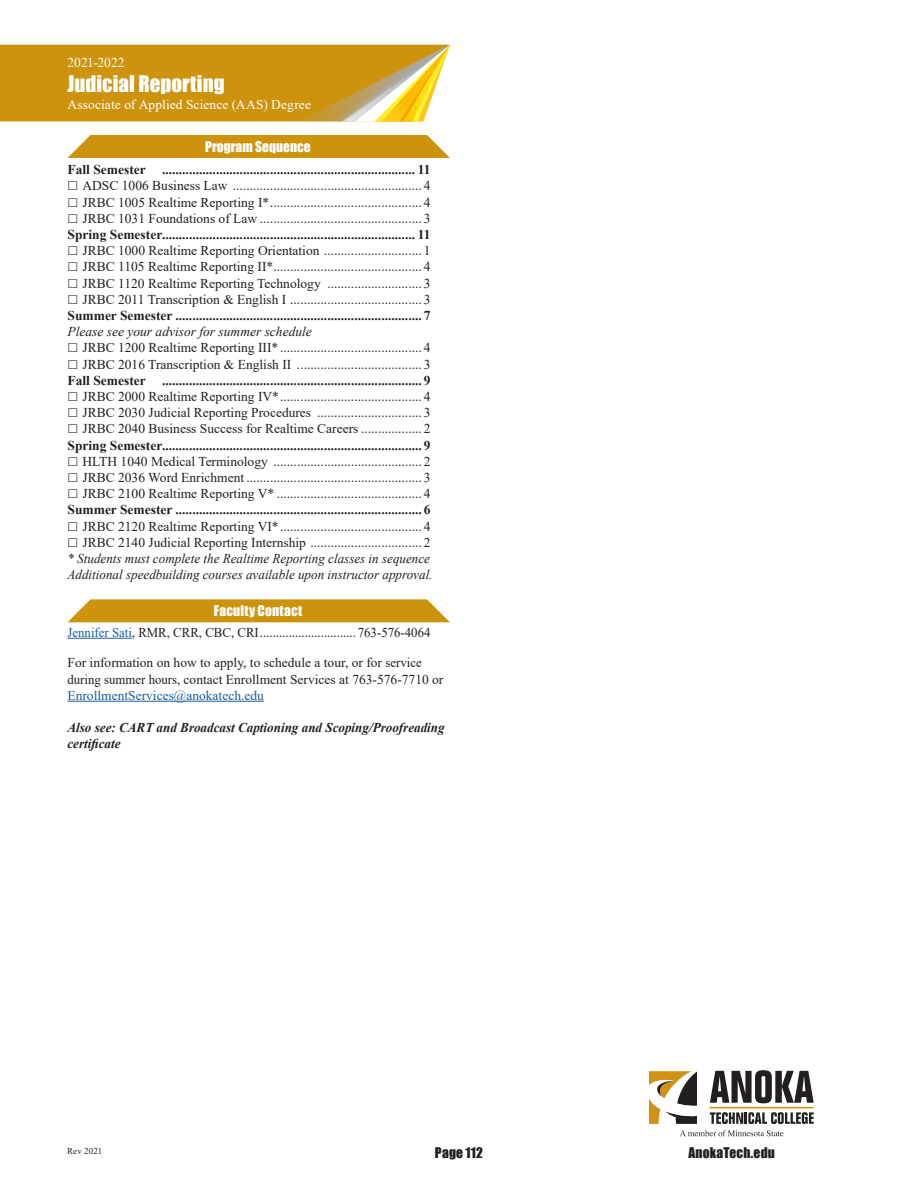
<style>
.page{position:relative;width:918px;height:1188px;background:#fff}
.page>*{position:absolute;margin:0;border:0;box-sizing:border-box;transform-origin:0 0}
.t1{font:21px "Impact";color:#fff}
.Tab_course{font:13.5px/16.2px "Times New Roman";color:#231f20}
.Tab_course-2{font:700 13.5px "Times New Roman";color:#231f20}
.Tab_course-3{font:italic 13.5px/16.2px "Times New Roman";color:#231f20}
.Tab_Date_and_Contact{font:13.5px "Times New Roman";color:#231f20;scale:.95 1}
.body_first_paragraph{font:italic 700 13.5px/16.2px "Times New Roman";color:#231f20}
.t2{font:13.5px "Times New Roman";letter-spacing:.005em;color:#fff}
.Subhead{font:13.5px "Impact";color:#fff}
.t3{font:13.5px "Impact";letter-spacing:.015em;color:#231f20}
.t4{font:9px "Times New Roman";letter-spacing:.015em;color:#231f20}
.s1{color:#175d9e}
</style>
<div class="page">
<svg style="left:710px;top:1112px;width:104px;height:12px"></svg>
<svg style="left:710px;top:1070px;width:104px;height:33px"></svg>
<hr style="left:710px;top:1107px;width:103px;height:1px;background:#d09114">
<svg style="left:649px;top:1071px;width:48px;height:53px"></svg>
<svg style="left:680px;top:1130px;width:103px;height:6px"></svg>
<hr style="left:68px;top:638px;width:64px;height:1px;background:#175d9e">
<hr style="left:68px;top:701px;width:196px;height:1px;background:#175d9e">
<svg style="left:67px;top:135px;width:383px;height:23px;background:#d0991c"></svg>
<svg style="left:68px;top:599px;width:382px;height:23px;background:#d09b1f"></svg>
<svg style="left:0;top:45px;width:450px;height:77px;background:#d19d21"></svg>
<p class="t2" style="left:68px;top:53px;width:59px">2021-2022</p>
<p class="t1" style="left:68px;top:68px;width:159px">Judicial Reporting</p>
<p class="t2" style="left:68px;top:95px;width:245px">Associate of Applied Science (AAS) Degree</p>
<p class="Subhead" style="left:205px;top:136px;width:107px">Program Sequence</p>
<p class="Tab_course-2" style="left:68px;top:160px;width:365px">Fall Semester ........................................................................... 11</p>
<p class="Tab_course" style="left:82px;top:177px;width:349px">ADSC 1006 Business Law ........................................................ 4</p>
<p class="Tab_course" style="left:82px;top:193px;width:349px">JRBC 1005 Realtime Reporting I*............................................. 4</p>
<p class="Tab_course" style="left:82px;top:210px;width:349px">JRBC 1031 Foundations of Law ................................................ 3</p>
<p class="Tab_course-2" style="left:68px;top:225px;width:365px">Spring Semester........................................................................... 11</p>
<p class="Tab_course" style="left:82px;top:242px;width:349px">JRBC 1000 Realtime Reporting Orientation ............................. 1</p>
<p class="Tab_course" style="left:82px;top:258px;width:349px">JRBC 1105 Realtime Reporting II*............................................ 4</p>
<p class="Tab_course" style="left:82px;top:274px;width:349px">JRBC 1120 Realtime Reporting Technology ............................ 3</p>
<p class="Tab_course" style="left:82px;top:291px;width:349px">JRBC 2011 Transcription &amp; English I ....................................... 3</p>
<p class="Tab_course-2" style="left:68px;top:306px;width:364px">Summer Semester ......................................................................... 7</p>
<p class="Tab_course-3" style="left:68px;top:323px;width:246px">Please see your advisor for summer schedule</p>
<p class="Tab_course" style="left:82px;top:339px;width:349px">JRBC 1200 Realtime Reporting III* .......................................... 4</p>
<p class="Tab_course" style="left:82px;top:355px;width:349px">JRBC 2016 Transcription &amp; English II ..................................... 3</p>
<p class="Tab_course-2" style="left:68px;top:370px;width:364px">Fall Semester ............................................................................. 9</p>
<p class="Tab_course" style="left:82px;top:388px;width:349px">JRBC 2000 Realtime Reporting IV*.......................................... 4</p>
<p class="Tab_course" style="left:82px;top:404px;width:349px">JRBC 2030 Judicial Reporting Procedures ............................... 3</p>
<p class="Tab_course" style="left:82px;top:420px;width:349px">JRBC 2040 Business Success for Realtime Careers .................. 2</p>
<p class="Tab_course-2" style="left:68px;top:435px;width:364px">Spring Semester............................................................................. 9</p>
<p class="Tab_course" style="left:82px;top:453px;width:349px">HLTH 1040 Medical Terminology ............................................ 2</p>
<p class="Tab_course" style="left:82px;top:469px;width:349px">JRBC 2036 Word Enrichment .................................................... 3</p>
<p class="Tab_course" style="left:82px;top:485px;width:349px">JRBC 2100 Realtime Reporting V* ........................................... 4</p>
<p class="Tab_course-2" style="left:68px;top:500px;width:364px">Summer Semester ......................................................................... 6</p>
<p class="Tab_course" style="left:82px;top:517px;width:349px">JRBC 2120 Realtime Reporting VI*.......................................... 4</p>
<p class="Tab_course" style="left:82px;top:534px;width:349px">JRBC 2140 Judicial Reporting Internship ................................. 2</p>
<p class="Tab_course-3" style="left:68px;top:550px;width:367px">* Students must complete the Realtime Reporting classes in sequence<br>Additional speedbuilding courses available upon instructor approval.</p>
<p class="Subhead" style="left:214px;top:600px;width:90px">Faculty Contact</p>
<p class="Tab_Date_and_Contact" style="left:68px;top:623px;width:384px"><span class="s1">Jennifer Sati</span>, RMR, CRR, CBC, CRI.............................. 763-576-4064</p>
<p class="Tab_course" style="left:68px;top:654px;width:377px">For information on how to apply, to schedule a tour, or for service during summer hours, contact Enrollment Services at 763-576-7710 or<br><span class="s1">EnrollmentServices@anokatech.edu</span></p>
<p class="body_first_paragraph" style="left:68px;top:719px;width:379px">Also see: CART and Broadcast Captioning and Scoping/Proofreading certificate</p>
<p class="t4" style="left:67px;top:1144px;width:36px">Rev 2021</p>
<p class="t3" style="left:435px;top:1142px;width:50px">Page 112</p>
<p class="t3" style="left:688px;top:1142px;width:88px">AnokaTech.edu</p>
</div>
